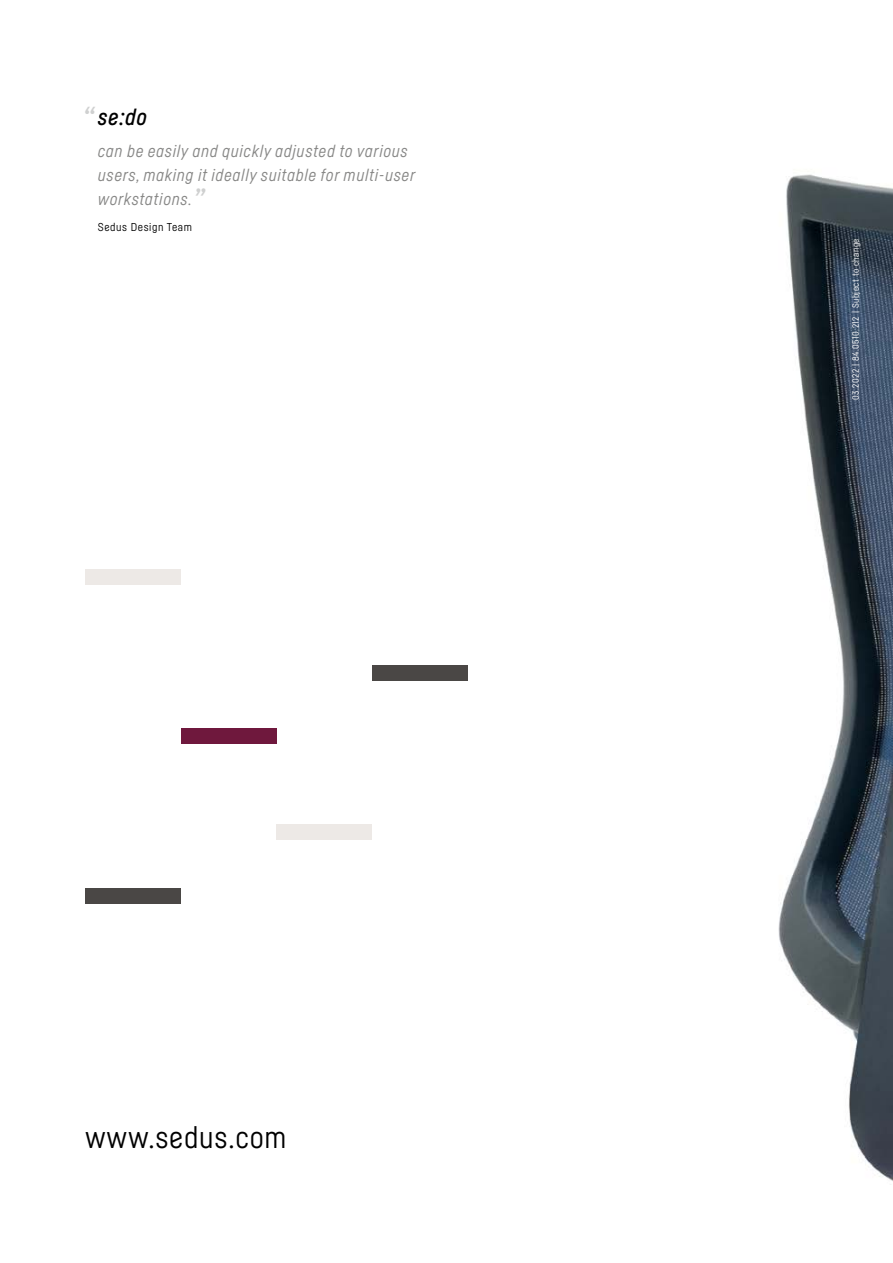
<style>
.page{position:relative;width:893px;height:1263px;background:#fff}
.page>*{position:absolute;margin:0;border:0;box-sizing:border-box;transform-origin:0 0}
.t1{font:30px "Sedus Sans";letter-spacing:.025em;color:#000}
.t2{font:italic 500 30px "Sedus Sans";color:#cfd0d0}
.t3{font:italic 500 22.5px "Sedus Sans";color:#000}
.t4{font:italic 16.8px/23.9px "Sedus Sans";letter-spacing:.04em;color:#878786}
.t5{font:11.25px "Sedus Sans";letter-spacing:.05em;color:#000}
.t6{font:9px "Sedus Sans";letter-spacing:.05em;color:#fff}
</style>
<div class="page">
<div style="left:85px;top:888px;width:96px;height:16px;background:#4a4745"></div>
<div style="left:181px;top:728px;width:95px;height:16px;background:#6f183d"></div>
<div style="left:85px;top:569px;width:96px;height:16px;background:#ede9e6"></div>
<div style="left:372px;top:664px;width:96px;height:16px;background:#4a4745"></div>
<div style="left:276px;top:824px;width:96px;height:16px;background:#ede9e6"></div>
<img style="left:778px;top:174px;width:115px;height:1007px">
<h1 class="t2" style="left:82px;top:99px;width:14px">“</h1>
<h2 class="t3" style="left:98px;top:104px;width:51px">se:do</h2>
<p class="t4" style="left:98px;top:139px;width:319px">can be easily and quickly adjusted to various users, making it ideally suitable for multi-user workstations.</p>
<p class="t5" style="left:98px;top:220px;width:96px">Sedus Design Team</p>
<h1 class="t2" style="left:193px;top:181px;width:13px">”</h1>
<h1 class="t1" style="left:85px;top:1119px;width:203px">www.sedus.com</h1>
<p class="t6" style="left:850px;top:400px;width:163px;rotate:-90deg">03.2022 | 84.0510.212 | Subject to change</p>
</div>
